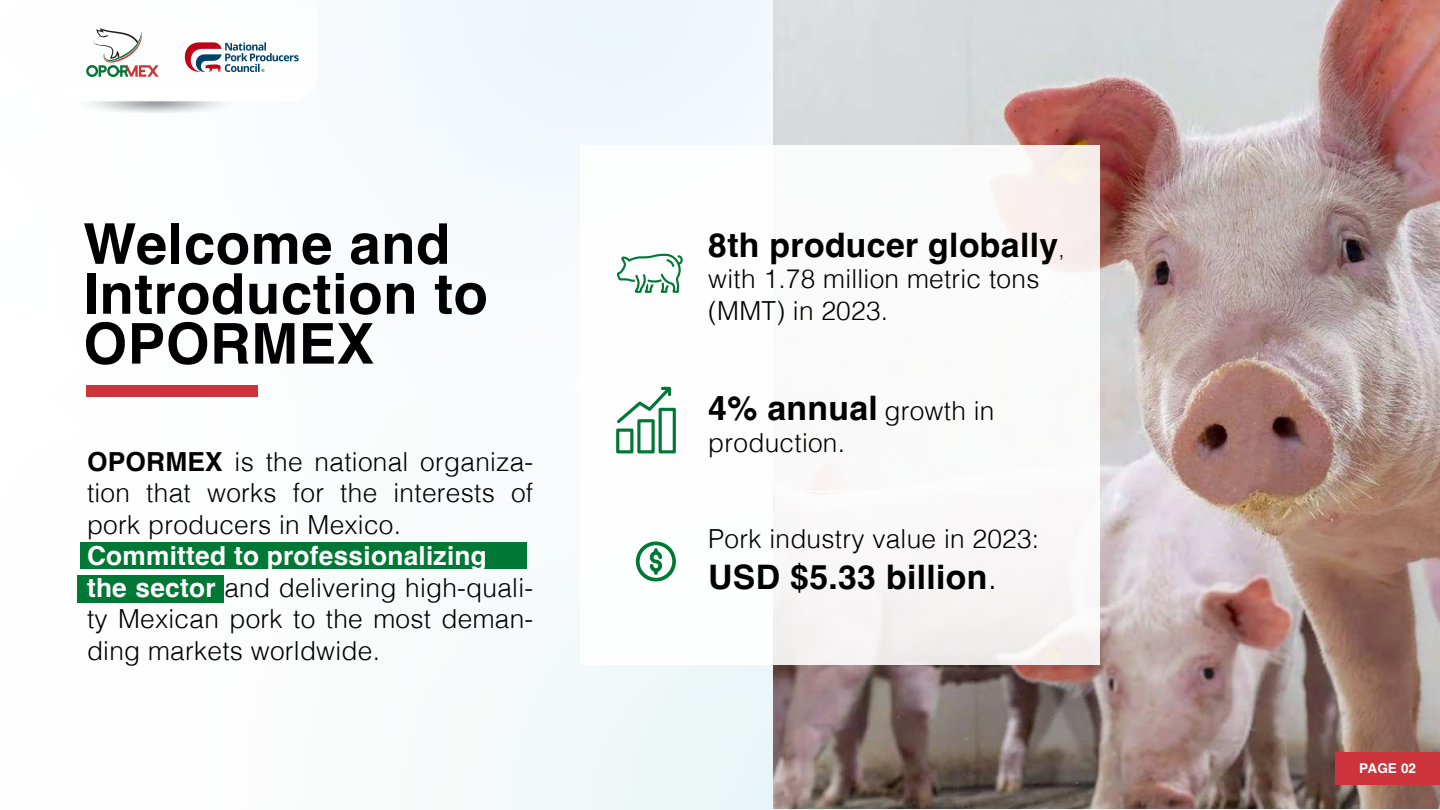
<style>
.page{position:relative;width:1440px;height:810px;background:#fafcfd}
.page>*{position:absolute;margin:0;border:0;box-sizing:border-box;transform-origin:0 0}
.t1{font:700 56.25px/49.9px "Helvetica";letter-spacing:.01em;color:#000}
.t2{font:700 33.75px "Helvetica";letter-spacing:.01em;color:#000}
.t3{font:300 26.25px/31.5px "Helvetica";letter-spacing:.01em;color:#000}
.t4{font:700 13.5px "Helvetica";letter-spacing:.01em;color:#fff}
.s1{font-weight:300;font-size:21.75px}
.s2{font-weight:700}
.s3{font-weight:700;color:#fff}
.s4{font-weight:300;font-size:26.25px}
.s5{font-weight:300}
</style>
<div class="page">
<img style="left:773px;top:1px;width:667px;height:807px">
<div style="left:86px;top:385px;width:172px;height:12px;background:#cd333a"></div>
<div style="left:580px;top:145px;width:520px;height:520px;background:#fff"></div>
<svg style="left:617px;top:254px;width:66px;height:39px"></svg>
<svg style="left:616px;top:387px;width:60px;height:66px"></svg>
<svg style="left:636px;top:541px;width:40px;height:41px"></svg>
<div style="left:1336px;top:752px;width:104px;height:33px;background:#cd333a"></div>
<svg style="left:86px;top:28px;width:213px;height:49px"></svg>
<svg style="left:36px;top:92px;width:239px;height:21px"></svg>
<div style="left:80px;top:542px;width:447px;height:27px;background:#007835"></div>
<div style="left:77px;top:575px;width:147px;height:28px;background:#007835"></div>
<h1 class="t1" style="left:83px;top:225px;width:406px">Welcome and<br>Introduction to<br>OPORMEX</h1>
<p class="t2" style="left:708px;top:224px;width:358px">8th producer globally<span class="s1">,</span></p>
<p class="t3" style="left:708px;top:261px;width:333px">with 1.78 million metric tons (MMT) in 2023.</p>
<p class="t3" style="left:87px;top:444px;width:448px;text-align:justify"><span class="s2">OPORMEX</span> is the national organiza&shy;tion that works for the interests of pork producers in Mexico.</p>
<p class="t3" style="left:87px;top:538px;width:448px"><span class="s3">Committed to professionalizing the sector</span> and delivering high-quali&shy;ty Mexican pork to the most deman&shy;ding markets worldwide.</p>
<p class="t2" style="left:708px;top:388px;width:288px">4% annual <span class="s4">growth in</span></p>
<p class="t3" style="left:708px;top:425px;width:138px">production.</p>
<p class="t3" style="left:708px;top:521px;width:332px">Pork industry value in 2023:</p>
<p class="t2" style="left:708px;top:556px;width:290px">USD $5.33 billion<span class="s5">.</span></p>
<p class="t4" style="left:1359px;top:760px;width:58px">PAGE 02</p>
</div>
